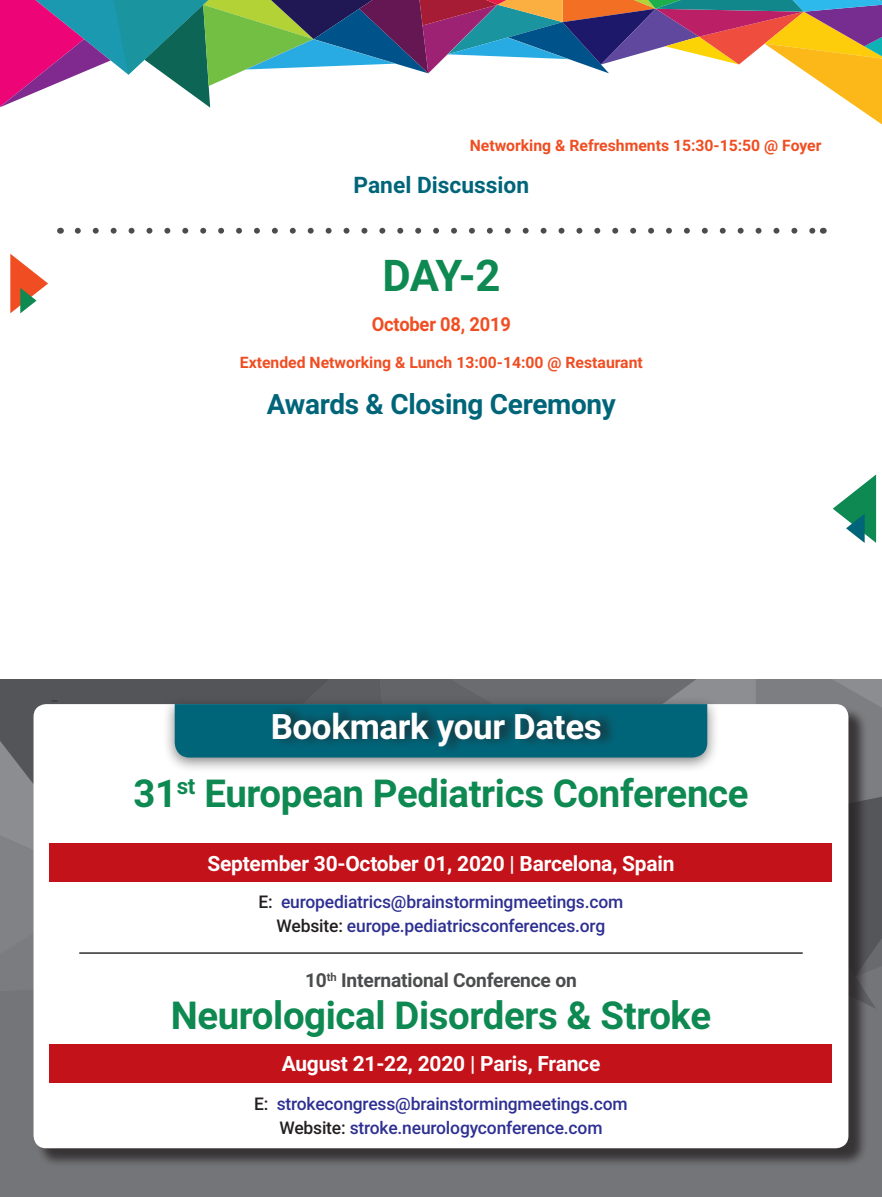
<style>
.page{position:relative;width:882px;height:1197px;background:#fff}
.page>*{position:absolute;margin:0;border:0;box-sizing:border-box;transform-origin:0 0}
.t1{font:700 43.75px "Roboto";color:#0d8951}
.t2{font:700 38.5px "Roboto";letter-spacing:-.01em;color:#0d8951}
.t3{font:700 35px "Roboto";letter-spacing:-.01em;color:#fff}
.t4{font:700 28px "Roboto";letter-spacing:-.01em;color:#016579}
.t5{font:700 22.75px "Roboto";color:#016579}
.t6{font:700 21px "Roboto";letter-spacing:-.01em;color:#fff}
.t7{font:700 19.25px "Roboto";letter-spacing:-.01em;color:#4b4c4d}
.t8{font:700 19.25px "Roboto";letter-spacing:-.01em;color:#f04d22;scale:.95 1}
.t9{font:500 17.5px "Roboto";letter-spacing:-.01em;color:#2e3092}
.t10{font:700 15.75px "Roboto";color:#f04d22}
.s1{color:#231f20}
</style>
<div class="page">
<svg style="left:0;top:0;width:882px;height:125px"></svg>
<svg style="left:833px;top:474px;width:43px;height:69px"></svg>
<svg style="left:10px;top:254px;width:38px;height:59px"></svg>
<svg style="left:78px;top:228px;width:736px;height:6px"></svg>
<div style="left:0;top:680px;width:882px;height:517px;background:#747578"></div>
<div style="left:36px;top:703px;width:832px;height:464px;background:#231f20;opacity:.75"></div>
<div style="left:34px;top:704px;width:814px;height:444px;background:#fff;border-radius:13px"></div>
<div style="left:50px;top:1044px;width:782px;height:39px;background:#c4121a"></div>
<svg style="left:0;top:680px;width:882px;height:375px"></svg>
<p class="t10" style="left:470px;top:135px;width:353px">Networking &amp; Refreshments 15:30-15:50 @ Foyer</p>
<p class="t5" style="left:354px;top:169px;width:177px">Panel Discussion</p>
<p class="t1" style="left:382px;top:245px;width:120px">DAY-2</p>
<p class="t8" style="left:372px;top:311px;width:148px">October 08, 2019</p>
<p class="t10" style="left:240px;top:351px;width:405px">Extended Networking &amp; Lunch 13:00-14:00 @ Restaurant</p>
<p class="t4" style="left:267px;top:384px;width:351px">Awards &amp; Closing Ceremony</p>
<p class="t3" style="left:271px;top:702px;width:333px">Bookmark your Dates</p>
<p class="t2" style="left:133px;top:766px;width:617px">31<sup>st</sup> European Pediatrics Conference</p>
<p class="t6" style="left:207px;top:849px;width:469px">September 30-October 01, 2020 | Barcelona, Spain</p>
<p class="t9" style="left:259px;top:890px;width:366px"><span class="s1">E:</span> europediatrics@brainstormingmeetings.com</p>
<p class="t9" style="left:277px;top:914px;width:330px"><span class="s1">Website:</span> europe.pediatricsconferences.org</p>
<p class="t7" style="left:305px;top:967px;width:273px">10<sup>th</sup> International Conference on</p>
<p class="t2" style="left:171px;top:988px;width:542px">Neurological Disorders &amp; Stroke</p>
<p class="t6" style="left:282px;top:1049px;width:320px">August 21-22, 2020 | Paris, France</p>
<p class="t9" style="left:254px;top:1092px;width:375px"><span class="s1">E:</span> strokecongress@brainstormingmeetings.com</p>
<p class="t9" style="left:279px;top:1116px;width:325px"><span class="s1">Website:</span> stroke.neurologyconference.com</p>
</div>
